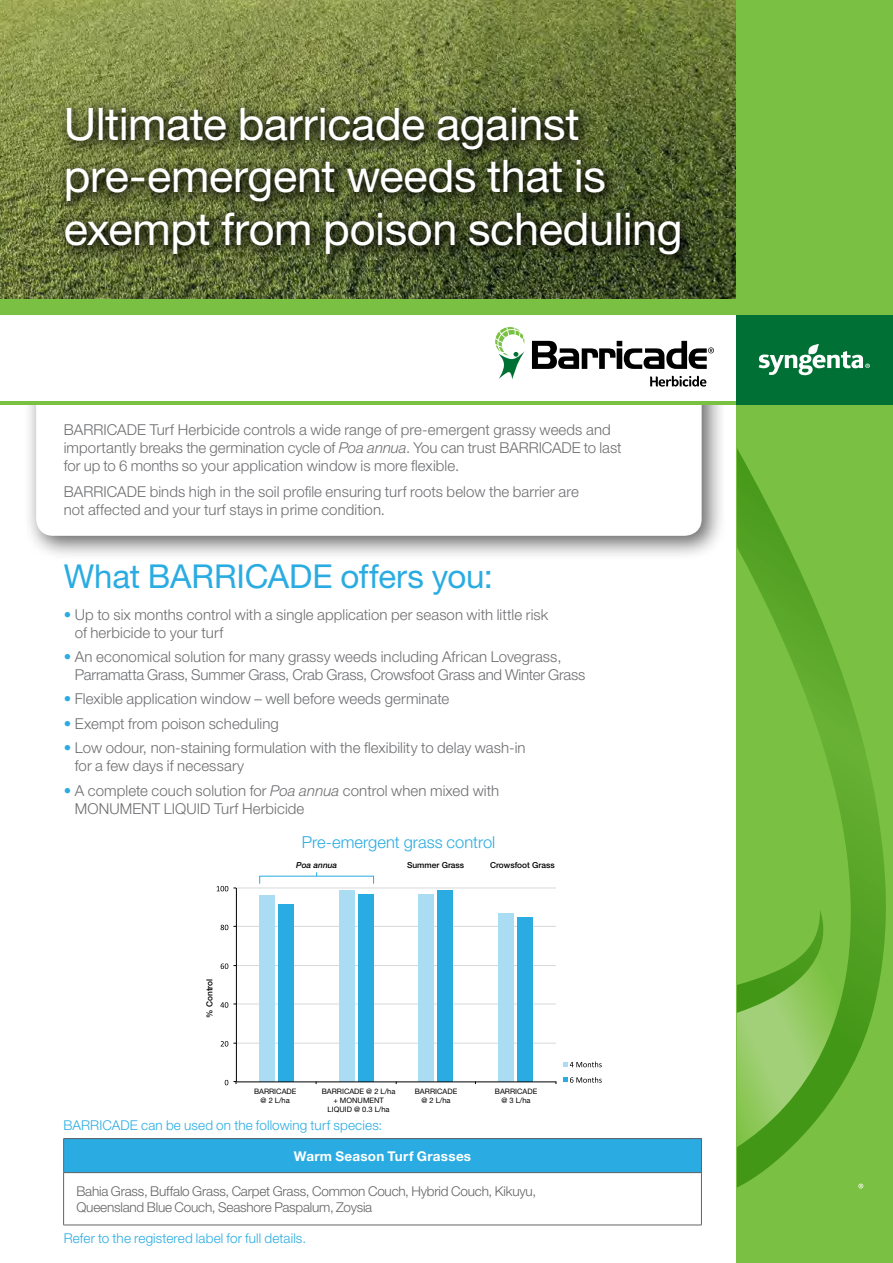
<style>
.page{position:relative;width:893px;height:1263px;background:#fff}
.page>*{position:absolute;margin:0;border:0;box-sizing:border-box;transform-origin:0 0}
.t1{font:45px/52.5px "Helvetica Neue";letter-spacing:-.01em;color:#fff}
.t2{font:33px "Helvetica Neue";letter-spacing:-.005em;color:#2aace2}
.t3{font:300 16.5px "Helvetica Neue";letter-spacing:.005em;color:#2aace2}
.t4{font:300 15px/18px "Helvetica Neue";letter-spacing:.005em;color:#6d6e71}
.t5{font:300 13.5px/16.2px "Helvetica Neue";letter-spacing:-.015em;color:#636466}
.t6{font:300 13.5px "Helvetica Neue";letter-spacing:.01em;color:#2aace2}
.t7{font:700 13.5px "Helvetica Neue";letter-spacing:.02em;color:#fff}
.t8{font:500 8.4px "Helvetica Neue";color:#000}
.t9{font:italic 500 8.4px "Helvetica Neue";color:#000}
.t10{font:7.5px/9px "Helvetica Neue";color:#000;text-align:center}
.s1{font-style:italic}
.s2{color:#2aace2}
</style>
<div class="page">
<img style="left:0;top:0;width:737px;height:299px">
<div style="left:23px;top:348px;width:704px;height:213px;background:#000;opacity:.6"></div>
<div style="left:36px;top:361px;width:666px;height:175px;background:#fff;border-radius:17px"></div>
<div style="left:56px;top:98px;width:641px;height:172px;background:#000;opacity:.8"></div>
<div style="left:64px;top:1138px;width:637px;height:34px;background:#2aace2"></div>
<hr style="left:63px;top:1138px;width:639px;height:1px;background:#636466">
<hr style="left:63px;top:1139px;width:1px;height:33px;background:#636466">
<hr style="left:701px;top:1139px;width:1px;height:33px;background:#636466">
<hr style="left:63px;top:1172px;width:639px;height:1px;background:#636466">
<hr style="left:63px;top:1173px;width:1px;height:52px;background:#636466">
<hr style="left:701px;top:1173px;width:1px;height:52px;background:#636466">
<hr style="left:63px;top:1225px;width:639px;height:1px;background:#636466">
<hr style="left:236px;top:1043px;width:320px;height:1px;background:#d7d9d8">
<hr style="left:236px;top:1003px;width:320px;height:1px;background:#d7d9d8">
<hr style="left:236px;top:965px;width:320px;height:1px;background:#d7d9d8">
<hr style="left:236px;top:926px;width:320px;height:1px;background:#d7d9d8">
<hr style="left:236px;top:887px;width:320px;height:1px;background:#d7d9d8">
<div style="left:259px;top:895px;width:15px;height:186px;background:#aadcf4"></div>
<div style="left:339px;top:890px;width:15px;height:191px;background:#aadcf4"></div>
<div style="left:419px;top:894px;width:15px;height:187px;background:#aadcf4"></div>
<div style="left:498px;top:913px;width:15px;height:168px;background:#aadcf4"></div>
<div style="left:517px;top:917px;width:16px;height:164px;background:#2aace2"></div>
<div style="left:438px;top:890px;width:15px;height:191px;background:#2aace2"></div>
<div style="left:359px;top:894px;width:15px;height:187px;background:#2aace2"></div>
<div style="left:279px;top:904px;width:15px;height:177px;background:#2aace2"></div>
<hr style="left:236px;top:888px;width:1px;height:194px;background:#000">
<hr style="left:236px;top:1081px;width:320px;height:1px;background:#000">
<svg style="left:225px;top:1080px;width:12px;height:5px"></svg>
<svg style="left:221px;top:1041px;width:15px;height:5px"></svg>
<svg style="left:220px;top:1002px;width:16px;height:6px"></svg>
<svg style="left:221px;top:963px;width:15px;height:6px"></svg>
<svg style="left:221px;top:925px;width:15px;height:5px"></svg>
<svg style="left:217px;top:886px;width:19px;height:5px"></svg>
<svg style="left:563px;top:1061px;width:39px;height:6px"></svg>
<svg style="left:563px;top:1077px;width:39px;height:6px"></svg>
<div style="left:737px;top:0;width:156px;height:1263px;background:#7ac143"></div>
<svg style="left:737px;top:448px;width:149px;height:740px"></svg>
<div style="left:0;top:314px;width:737px;height:91px;background:#fff"></div>
<hr style="left:0;top:402px;width:893px;height:3px;background:#7ac143">
<div style="left:737px;top:314px;width:156px;height:91px;background:#007035"></div>
<div style="left:0;top:299px;width:893px;height:15px;background:#7ac143"></div>
<svg style="left:759px;top:344px;width:111px;height:31px"></svg>
<svg style="left:858px;top:1184px;width:5px;height:4px"></svg>
<svg style="left:495px;top:327px;width:30px;height:52px"></svg>
<svg style="left:532px;top:341px;width:182px;height:28px"></svg>
<svg style="left:650px;top:376px;width:56px;height:11px"></svg>
<h1 class="t1" style="left:64px;top:97px;width:620px">Ultimate barricade against pre-emergent weeds that is exempt from poison scheduling</h1>
<p class="t4" style="left:64px;top:420px;width:559px">BARRICADE Turf Herbicide controls a wide range of pre-emergent grassy weeds and importantly breaks the germination cycle of <span class="s1">Poa annua</span>. You can trust BARRICADE to last for up to 6 months so your application window is more flexible.</p>
<p class="t4" style="left:64px;top:482px;width:516px">BARRICADE binds high in the soil profile ensuring turf roots below the barrier are not affected and your turf stays in prime condition.</p>
<h2 class="t2" style="left:64px;top:557px;width:431px">What BARRICADE offers you:</h2>
<p class="t4" style="left:75px;top:605px;width:475px;text-indent:-11px"><span class="s2">•</span> Up to six months control with a single application per season with little risk of herbicide to your turf</p>
<p class="t4" style="left:75px;top:647px;width:512px;text-indent:-11px"><span class="s2">•</span> An economical solution for many grassy weeds including African Lovegrass,<br>Parramatta Grass, Summer Grass, Crab Grass, Crowsfoot Grass and Winter Grass</p>
<p class="t4" style="left:64px;top:690px;width:387px"><span class="s2">•</span> Flexible application window – well before weeds germinate</p>
<p class="t4" style="left:64px;top:714px;width:217px"><span class="s2">•</span> Exempt from poison scheduling</p>
<p class="t4" style="left:75px;top:738px;width:452px;text-indent:-11px"><span class="s2">•</span> Low odour, non-staining formulation with the flexibility to delay wash-in for a few days if necessary</p>
<p class="t4" style="left:75px;top:781px;width:426px;text-indent:-11px"><span class="s2">•</span> A complete couch solution for <span class="s1">Poa annua</span> control when mixed with<br>MONUMENT LIQUID Turf Herbicide</p>
<p class="t3" style="left:302px;top:832px;width:195px">Pre-emergent grass control</p>
<p class="t9" style="left:296px;top:860px;width:43px">Poa annua</p>
<p class="t8" style="left:407px;top:860px;width:59px">Summer Grass</p>
<p class="t8" style="left:490px;top:860px;width:66px">Crowsfoot Grass</p>
<p class="t8" style="left:204px;top:1018px;width:40px;rotate:-90deg">% Control</p>
<p class="t10" style="left:254px;top:1087px;width:44px">BARRICADE @ 2 L/ha</p>
<p class="t10" style="left:322px;top:1087px;width:75px">BARRICADE @ 2 L/ha + MONUMENT<br>LIQUID @ 0.3 L/ha</p>
<p class="t10" style="left:415px;top:1087px;width:44px">BARRICADE @ 2 L/ha</p>
<p class="t10" style="left:495px;top:1087px;width:44px">BARRICADE @ 3 L/ha</p>
<p class="t6" style="left:63px;top:1117px;width:320px">BARRICADE can be used on the following turf species:</p>
<p class="t7" style="left:294px;top:1148px;width:179px">Warm Season Turf Grasses</p>
<p class="t5" style="left:76px;top:1183px;width:461px">Bahia Grass, Buffalo Grass, Carpet Grass, Common Couch, Hybrid Couch, Kikuyu,<br>Queensland Blue Couch, Seashore Paspalum, Zoysia</p>
<p class="t6" style="left:64px;top:1230px;width:244px">Refer to the registered label for full details.</p>
</div>
